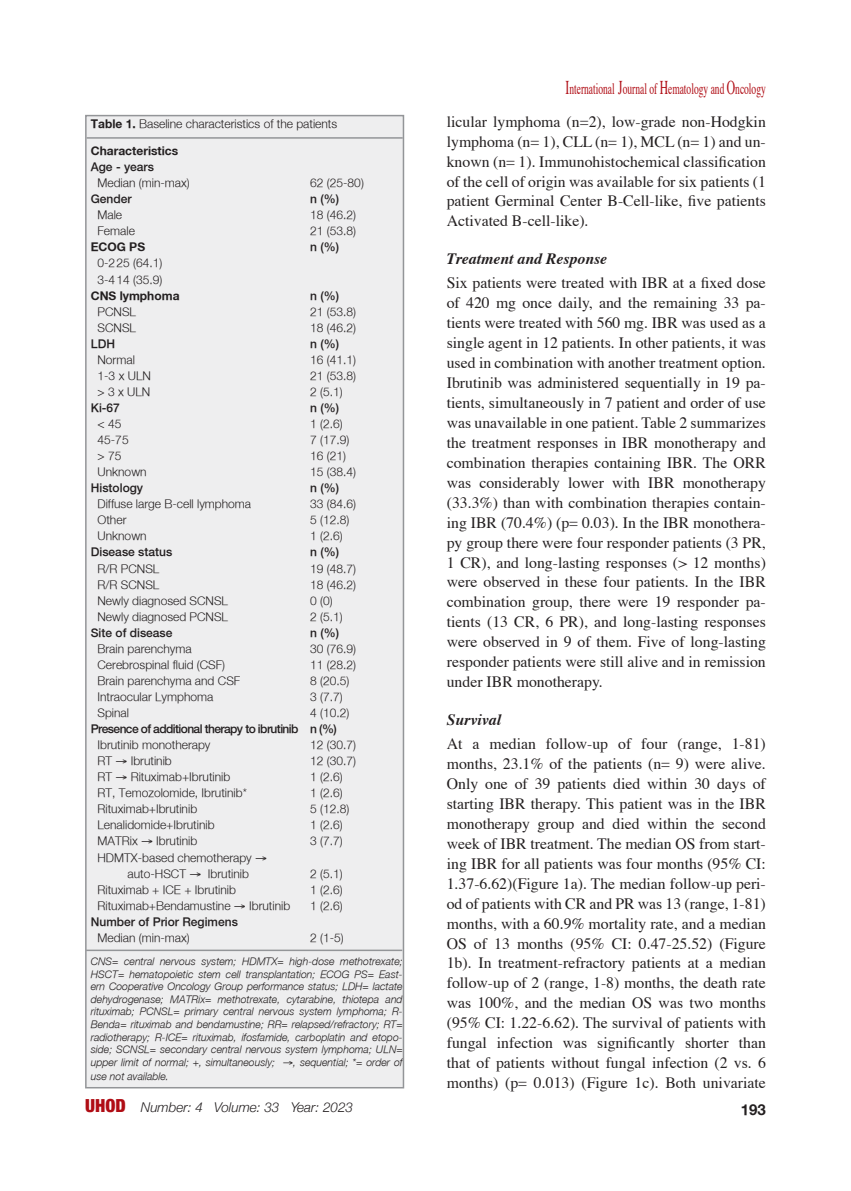
<style>
.page{position:relative;width:851px;height:1191px;background:#fff}
.page>*{position:absolute;margin:0;border:0;box-sizing:border-box;transform-origin:0 0}
.t1{font:15.9px "Times";color:#b00d15;scale:.6 1}
.t2{font:15.75px/20px "Times";color:#231f20;text-align:justify}
.t3{font:italic 700 15.75px "Times";color:#231f20}
.t4{font:700 15px "Helvetica Neu";color:#231f20}
.t5{font:italic 300 13.5px "Helvetica Neue";color:#231f20}
.t6{font:300 12px "Helvetica Neu";color:#231f20}
.t7{font:500 12px "Helvetica Neu";color:#231f20}
.t8{font:500 12px "Helvetica Neu";letter-spacing:-.05em;color:#231f20}
.t9{font:700 12px "Helvetica Neu";color:#231f20}
.t10{font:italic 300 10.5px/12.6px "Helvetica Neu";color:#231f20;text-align:justify}
.s1{font-weight:700}
.s2{font-size:19.5px}
.s3{font-weight:900;font-style:normal;font-stretch:condensed;font-size:18px;color:#b00d15}
</style>
<div class="page">
<div style="left:86px;top:116px;width:317px;height:971px;background:#eeeeef"></div>
<div style="left:85px;top:115px;width:319px;height:973px;border:2px solid #939598"></div>
<hr style="left:87px;top:137px;width:315px;height:2px;background:#939598">
<hr style="left:86px;top:949px;width:316px;height:2px;background:#939598">
<p class="t6" style="left:91px;top:116px;width:248px"><span class="s1">Table 1.</span> Baseline characteristics of the patients</p>
<p class="t9" style="left:91px;top:143px;width:89px">Characteristics</p>
<p class="t7" style="left:91px;top:160px;width:65px">Age - years</p>
<p class="t6" style="left:97px;top:175px;width:94px">Median (min-max)</p>
<p class="t6" style="left:310px;top:175px;width:55px">62 (25-80)</p>
<p class="t7" style="left:91px;top:192px;width:42px">Gender</p>
<p class="t7" style="left:310px;top:192px;width:30px">n (%)</p>
<p class="t6" style="left:97px;top:208px;width:26px">Male</p>
<p class="t6" style="left:310px;top:208px;width:47px">18 (46.2)</p>
<p class="t6" style="left:97px;top:224px;width:39px">Female</p>
<p class="t6" style="left:310px;top:224px;width:47px">21 (53.8)</p>
<p class="t9" style="left:91px;top:240px;width:56px">ECOG PS</p>
<p class="t7" style="left:310px;top:240px;width:30px">n (%)</p>
<p class="t6" style="left:97px;top:256px;width:66px">0-225 (64.1)</p>
<p class="t6" style="left:97px;top:272px;width:66px">3-414 (35.9)</p>
<p class="t9" style="left:91px;top:288px;width:90px">CNS lymphoma</p>
<p class="t7" style="left:310px;top:288px;width:30px">n (%)</p>
<p class="t6" style="left:97px;top:304px;width:40px">PCNSL</p>
<p class="t6" style="left:310px;top:304px;width:47px">21 (53.8)</p>
<p class="t6" style="left:97px;top:320px;width:40px">SCNSL</p>
<p class="t6" style="left:310px;top:320px;width:47px">18 (46.2)</p>
<p class="t7" style="left:91px;top:336px;width:26px">LDH</p>
<p class="t7" style="left:310px;top:336px;width:30px">n (%)</p>
<p class="t6" style="left:97px;top:352px;width:39px">Normal</p>
<p class="t6" style="left:310px;top:352px;width:47px">16 (41.1)</p>
<p class="t6" style="left:97px;top:368px;width:55px">1-3 x ULN</p>
<p class="t6" style="left:310px;top:368px;width:47px">21 (53.8)</p>
<p class="t6" style="left:97px;top:384px;width:54px">&gt; 3 x ULN</p>
<p class="t6" style="left:310px;top:384px;width:34px">2 (5.1)</p>
<p class="t7" style="left:91px;top:400px;width:31px">Ki-67</p>
<p class="t7" style="left:310px;top:400px;width:30px">n (%)</p>
<p class="t6" style="left:97px;top:416px;width:25px">&lt; 45</p>
<p class="t6" style="left:310px;top:416px;width:34px">1 (2.6)</p>
<p class="t6" style="left:97px;top:432px;width:33px">45-75</p>
<p class="t6" style="left:310px;top:432px;width:41px">7 (17.9)</p>
<p class="t6" style="left:97px;top:448px;width:25px">&gt; 75</p>
<p class="t6" style="left:310px;top:448px;width:37px">16 (21)</p>
<p class="t6" style="left:97px;top:464px;width:51px">Unknown</p>
<p class="t6" style="left:310px;top:464px;width:47px">15 (38.4)</p>
<p class="t7" style="left:91px;top:481px;width:54px">Histology</p>
<p class="t7" style="left:310px;top:481px;width:30px">n (%)</p>
<p class="t6" style="left:97px;top:496px;width:155px">Diffuse large B-cell lymphoma</p>
<p class="t6" style="left:310px;top:496px;width:47px">33 (84.6)</p>
<p class="t6" style="left:97px;top:513px;width:30px">Other</p>
<p class="t6" style="left:310px;top:513px;width:41px">5 (12.8)</p>
<p class="t6" style="left:97px;top:529px;width:51px">Unknown</p>
<p class="t6" style="left:310px;top:529px;width:34px">1 (2.6)</p>
<p class="t7" style="left:91px;top:545px;width:83px">Disease status</p>
<p class="t7" style="left:310px;top:545px;width:30px">n (%)</p>
<p class="t6" style="left:97px;top:561px;width:63px">R/R PCNSL</p>
<p class="t6" style="left:310px;top:561px;width:47px">19 (48.7)</p>
<p class="t6" style="left:97px;top:577px;width:63px">R/R SCNSL</p>
<p class="t6" style="left:310px;top:577px;width:47px">18 (46.2)</p>
<p class="t6" style="left:97px;top:593px;width:132px">Newly diagnosed SCNSL</p>
<p class="t6" style="left:310px;top:593px;width:24px">0 (0)</p>
<p class="t6" style="left:97px;top:609px;width:132px">Newly diagnosed PCNSL</p>
<p class="t6" style="left:310px;top:609px;width:34px">2 (5.1)</p>
<p class="t7" style="left:91px;top:625px;width:83px">Site of disease</p>
<p class="t7" style="left:310px;top:625px;width:30px">n (%)</p>
<p class="t6" style="left:97px;top:641px;width:96px">Brain parenchyma</p>
<p class="t6" style="left:310px;top:641px;width:47px">30 (76.9)</p>
<p class="t6" style="left:97px;top:657px;width:129px">Cerebrospinal fluid (CSF)</p>
<p class="t6" style="left:310px;top:657px;width:47px">11 (28.2)</p>
<p class="t6" style="left:97px;top:673px;width:144px">Brain parenchyma and CSF</p>
<p class="t6" style="left:310px;top:673px;width:41px">8 (20.5)</p>
<p class="t6" style="left:97px;top:689px;width:117px">Intraocular Lymphoma</p>
<p class="t6" style="left:310px;top:689px;width:34px">3 (7.7)</p>
<p class="t6" style="left:97px;top:705px;width:33px">Spinal</p>
<p class="t6" style="left:310px;top:705px;width:41px">4 (10.2)</p>
<p class="t8" style="left:91px;top:721px;width:247px">Presence of additional therapy to ibrutinib n (%)</p>
<p class="t6" style="left:97px;top:737px;width:114px">Ibrutinib monotherapy</p>
<p class="t6" style="left:310px;top:737px;width:47px">12 (30.7)</p>
<p class="t6" style="left:97px;top:753px;width:76px">RT → Ibrutinib</p>
<p class="t6" style="left:310px;top:753px;width:47px">12 (30.7)</p>
<p class="t6" style="left:97px;top:769px;width:134px">RT → Rituximab+Ibrutinib</p>
<p class="t6" style="left:310px;top:769px;width:34px">1 (2.6)</p>
<p class="t6" style="left:97px;top:785px;width:151px">RT, Temozolomide, Ibrutinib*</p>
<p class="t6" style="left:310px;top:785px;width:34px">1 (2.6)</p>
<p class="t6" style="left:97px;top:801px;width:101px">Rituximab+Ibrutinib</p>
<p class="t6" style="left:310px;top:801px;width:41px">5 (12.8)</p>
<p class="t6" style="left:97px;top:817px;width:118px">Lenalidomide+Ibrutinib</p>
<p class="t6" style="left:310px;top:817px;width:34px">1 (2.6)</p>
<p class="t6" style="left:97px;top:834px;width:101px">MATRix → Ibrutinib</p>
<p class="t6" style="left:310px;top:834px;width:34px">3 (7.7)</p>
<p class="t6" style="left:97px;top:850px;width:171px">HDMTX-based chemotherapy →</p>
<p class="t6" style="left:127px;top:866px;width:123px">auto-HSCT → Ibrutinib</p>
<p class="t6" style="left:310px;top:866px;width:34px">2 (5.1)</p>
<p class="t6" style="left:97px;top:882px;width:140px">Rituximab + ICE + Ibrutinib</p>
<p class="t6" style="left:310px;top:882px;width:34px">1 (2.6)</p>
<p class="t6" style="left:97px;top:898px;width:194px">Rituximab+Bendamustine → Ibrutinib</p>
<p class="t6" style="left:310px;top:898px;width:34px">1 (2.6)</p>
<p class="t7" style="left:91px;top:914px;width:148px">Number of Prior Regimens</p>
<p class="t6" style="left:97px;top:930px;width:94px">Median (min-max)</p>
<p class="t6" style="left:310px;top:930px;width:35px">2 (1-5)</p>
<p class="t10" style="left:91px;top:954px;width:313px">CNS= central nervous system; HDMTX= high-dose methotrexate; HSCT= hematopoietic stem cell transplantation; ECOG PS= East&shy;ern Cooperative Oncology Group performance status; LDH= lactate dehydrogenase; MATRix= methotrexate, cytarabine, thiotepa and rituximab; PCNSL= primary central nervous system lymphoma; R-Benda= rituximab and bendamustine; RR= relapsed/refractory; RT= radiotherapy; R-ICE= rituximab, ifosfamide, carboplatin and etopo&shy;side; SCNSL= secondary central nervous system lymphoma; ULN= upper limit of normal; +, simultaneously; →, sequential; *= order of</p>
<p class="t10" style="left:91px;top:1070px;width:79px">use not available.</p>
<p class="t1" style="left:565px;top:78px;width:335px"><span class="s2">I</span>nternational <span class="s2">J</span>ournal of <span class="s2">H</span>ematology and <span class="s2">O</span>ncology</p>
<p class="t2" style="left:446px;top:112px;width:320px">licular lymphoma (n=2), low-grade non-Hodgkin lymphoma (n= 1), CLL (n= 1), MCL (n= 1) and un&shy;known (n= 1). Immunohistochemical classification of the cell of origin was available for six patients (1 patient Germinal Center B-Cell-like, five patients Activated B-cell-like).</p>
<p class="t3" style="left:446px;top:248px;width:162px">Treatment and Response</p>
<p class="t2" style="left:446px;top:274px;width:320px">Six patients were treated with IBR at a fixed dose of 420 mg once daily, and the remaining 33 pa&shy;tients were treated with 560 mg. IBR was used as a single agent in 12 patients. In other patients, it was used in combination with another treatment option.<br>Ibrutinib was administered sequentially in 19 pa&shy;tients, simultaneously in 7 patient and order of use was unavailable in one patient. Table 2 summarizes the treatment responses in IBR monotherapy and combination therapies containing IBR. The ORR was considerably lower with IBR monotherapy (33.3%) than with combination therapies contain&shy;ing IBR (70.4%) (p= 0.03). In the IBR monothera&shy;py group there were four responder patients (3 PR, 1 CR), and long-lasting responses (&gt; 12 months) were observed in these four patients. In the IBR combination group, there were 19 responder pa&shy;tients (13 CR, 6 PR), and long-lasting responses were observed in 9 of them. Five of long-lasting responder patients were still alive and in remission under IBR monotherapy.</p>
<p class="t3" style="left:446px;top:709px;width:56px">Survival</p>
<p class="t2" style="left:446px;top:734px;width:320px">At a median follow-up of four (range, 1-81) months, 23.1% of the patients (n= 9) were alive.<br>Only one of 39 patients died within 30 days of starting IBR therapy. This patient was in the IBR monotherapy group and died within the second week of IBR treatment. The median OS from start&shy;ing IBR for all patients was four months (95% CI:<br>1.37-6.62)(Figure 1a). The median follow-up peri&shy;od of patients with CR and PR was 13 (range, 1-81) months, with a 60.9% mortality rate, and a median OS of 13 months (95% CI: 0.47-25.52) (Figure 1b). In treatment-refractory patients at a median follow-up of 2 (range, 1-8) months, the death rate was 100%, and the median OS was two months (95% CI: 1.22-6.62). The survival of patients with fungal infection was significantly shorter than that of patients without fungal infection (2 vs. 6 months) (p= 0.013) (Figure 1c). Both univariate</p>
<p class="t5" style="left:85px;top:1096px;width:269px"><span class="s3">UHOD</span> Number: 4 Volume: 33 Year: 2023</p>
<p class="t4" style="left:740px;top:1100px;width:27px">193</p>
</div>
